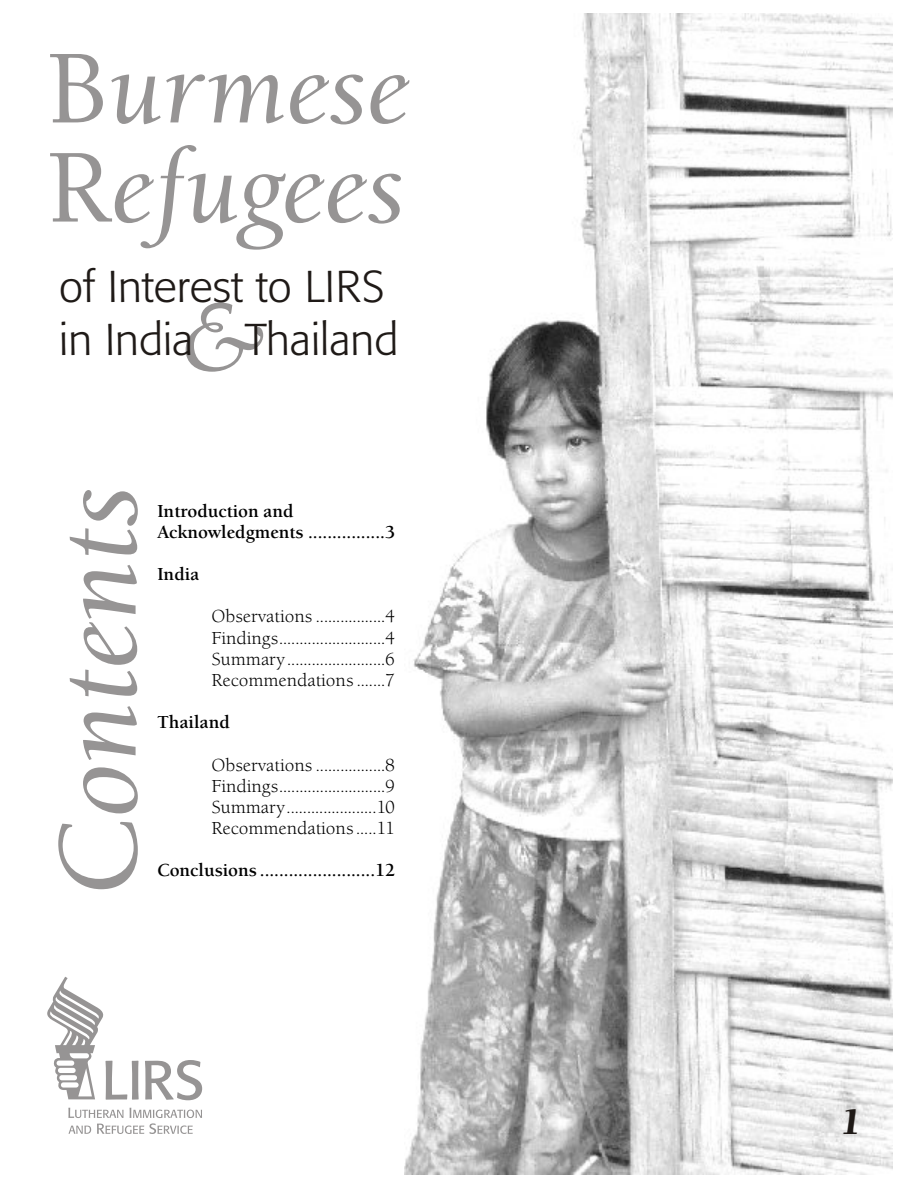
<style>
.page{position:relative;width:918px;height:1188px;background:#fff}
.page>*{position:absolute;margin:0;border:0;box-sizing:border-box;transform-origin:0 0}
.t1{font:italic 112.5px "Berkeley Old Md ITC";color:#969494}
.t2{font:italic 102.6px/99.1px "Berkeley Old Md ITC";color:#969494}
.t3{font:italic 98.85px "Berkeley Old Md ITC";color:#969494}
.t4{font:300 44.1px/52.3px "Formata";color:#1f1a17}
.t5{font:italic 900 36px "Berkeley Old Md ITC";color:#1f1a17}
.t6{font:18px/21.1px "Berkeley Old ITC";color:#000;text-align:justify}
.t7{font:700 18px/21.3px "Berkeley Old ITC";color:#000}
.s1{font-style:normal}
</style>
<div class="page">
<img style="left:405px;top:13px;width:487px;height:1161px">
<svg style="left:68px;top:1108px;width:134px;height:26px"></svg>
<svg style="left:47px;top:977px;width:155px;height:123px"></svg>
<h2 class="t2" style="left:47px;top:50px;width:363px"><span class="s1">B</span>urmese<br><span class="s1">R</span>efugees</h2>
<h3 class="t4" style="left:59px;top:265px;width:341px">of Interest to LIRS in India Thailand</h3>
<h3 class="t3" style="left:180px;top:298px;width:87px">&amp;</h3>
<h1 class="t1" style="left:54px;top:895px;width:410px;rotate:-90deg"><span class="s1">C</span>ontents</h1>
<p class="t7" style="left:157px;top:502px;width:239px">Introduction and<br>Acknowledgments ................3</p>
<p class="t7" style="left:157px;top:565px;width:43px">India</p>
<p class="t6" style="left:211px;top:608px;width:185px">Observations .................4<br>Findings..........................4<br>Summary........................6<br>Recommendations .......7</p>
<p class="t7" style="left:157px;top:713px;width:74px">Thailand</p>
<p class="t6" style="left:211px;top:756px;width:185px">Observations .................8<br>Findings..........................9<br>Summary......................10<br>Recommendations .....11</p>
<p class="t7" style="left:157px;top:862px;width:239px">Conclusions ........................12</p>
<h3 class="t5" style="left:841px;top:1108px;width:22px">1</h3>
</div>
